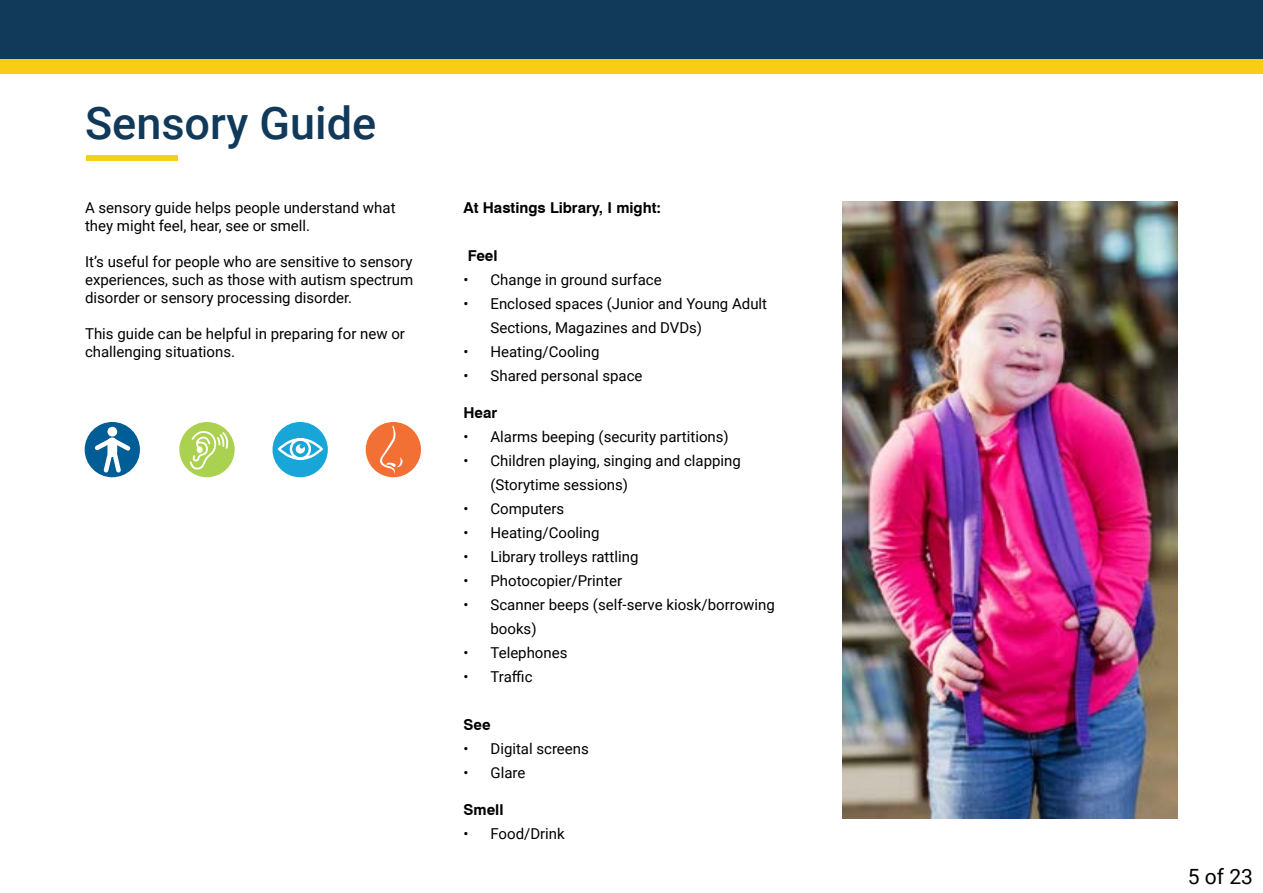
<style>
.page{position:relative;width:1263px;height:893px;background:#fff}
.page>*{position:absolute;margin:0;border:0;box-sizing:border-box;transform-origin:0 0}
.t1{font:500 45px "Roboto";color:#10395a}
.t2{font:21px "Roboto";color:#000}
.t3{font:15px/18px "Roboto";color:#000}
.t4{font:700 15px "Swiss 721 BT";color:#000}
</style>
<div class="page">
<div style="left:0;top:0;width:1263px;height:59px;background:#10395a"></div>
<div style="left:0;top:59px;width:1263px;height:15px;background:#f9cd13"></div>
<div style="left:86px;top:155px;width:92px;height:6px;background:#f9cd1b"></div>
<img style="left:842px;top:202px;width:336px;height:616px">
<div style="left:85px;top:422px;width:55px;height:55px;background:#005d95;border-radius:50%"></div>
<div style="left:107px;top:427px;width:10px;height:9px;background:#fff;border-radius:50%"></div>
<svg style="left:91px;top:434px;width:43px;height:42px"></svg>
<div style="left:179px;top:422px;width:56px;height:55px;background:#abd151;border-radius:50%"></div>
<svg style="left:189px;top:430px;width:39px;height:40px"></svg>
<div style="left:273px;top:422px;width:55px;height:55px;background:#18a5d7;border-radius:50%"></div>
<svg style="left:277px;top:438px;width:47px;height:22px"></svg>
<div style="left:366px;top:422px;width:55px;height:55px;background:#f37035;border-radius:50%"></div>
<svg style="left:376px;top:426px;width:27px;height:49px"></svg>
<h1 class="t1" style="left:85px;top:92px;width:293px">Sensory Guide</h1>
<p class="t3" style="left:85px;top:198px;width:312px">A sensory guide helps people understand what they might feel, hear, see or smell.</p>
<p class="t3" style="left:85px;top:252px;width:330px;text-align:justify">It’s useful for people who are sensitive to sensory experiences, such as those with autism spectrum disorder or sensory processing disorder.</p>
<p class="t3" style="left:85px;top:324px;width:321px">This guide can be helpful in preparing for new or challenging situations.</p>
<p class="t4" style="left:463px;top:199px;width:199px">At Hastings Library, I might:</p>
<p class="t4" style="left:468px;top:247px;width:31px">Feel</p>
<p class="t3" style="left:463px;top:270px;width:200px">• Change in ground surface</p>
<p class="t3" style="left:490px;top:291px;width:278px;line-height:24px;text-indent:-27px">• Enclosed spaces (Junior and Young Adult<br>Sections, Magazines and DVDs)</p>
<p class="t3" style="left:463px;top:342px;width:138px">• Heating/Cooling</p>
<p class="t3" style="left:463px;top:366px;width:181px">• Shared personal space</p>
<p class="t4" style="left:463px;top:404px;width:35px">Hear</p>
<p class="t3" style="left:463px;top:427px;width:267px">• Alarms beeping (security partitions)</p>
<p class="t3" style="left:490px;top:448px;width:252px;line-height:24px;text-indent:-27px">• Children playing, singing and clapping (Storytime sessions)</p>
<p class="t3" style="left:463px;top:499px;width:102px">• Computers</p>
<p class="t3" style="left:463px;top:523px;width:138px">• Heating/Cooling</p>
<p class="t3" style="left:463px;top:547px;width:176px">• Library trolleys rattling</p>
<p class="t3" style="left:463px;top:571px;width:160px">• Photocopier/Printer</p>
<p class="t3" style="left:490px;top:592px;width:286px;line-height:24px;text-indent:-27px">• Scanner beeps (self-serve kiosk/borrowing books)</p>
<p class="t3" style="left:463px;top:643px;width:105px">• Telephones</p>
<p class="t3" style="left:463px;top:667px;width:70px">• Traffic</p>
<p class="t4" style="left:463px;top:716px;width:29px">See</p>
<p class="t3" style="left:463px;top:739px;width:127px">• Digital screens</p>
<p class="t3" style="left:463px;top:763px;width:63px">• Glare</p>
<p class="t4" style="left:463px;top:800px;width:41px">Smell</p>
<p class="t3" style="left:463px;top:824px;width:103px">• Food/Drink</p>
<h2 class="t2" style="left:1188px;top:861px;width:67px">5 of 23</h2>
</div>
